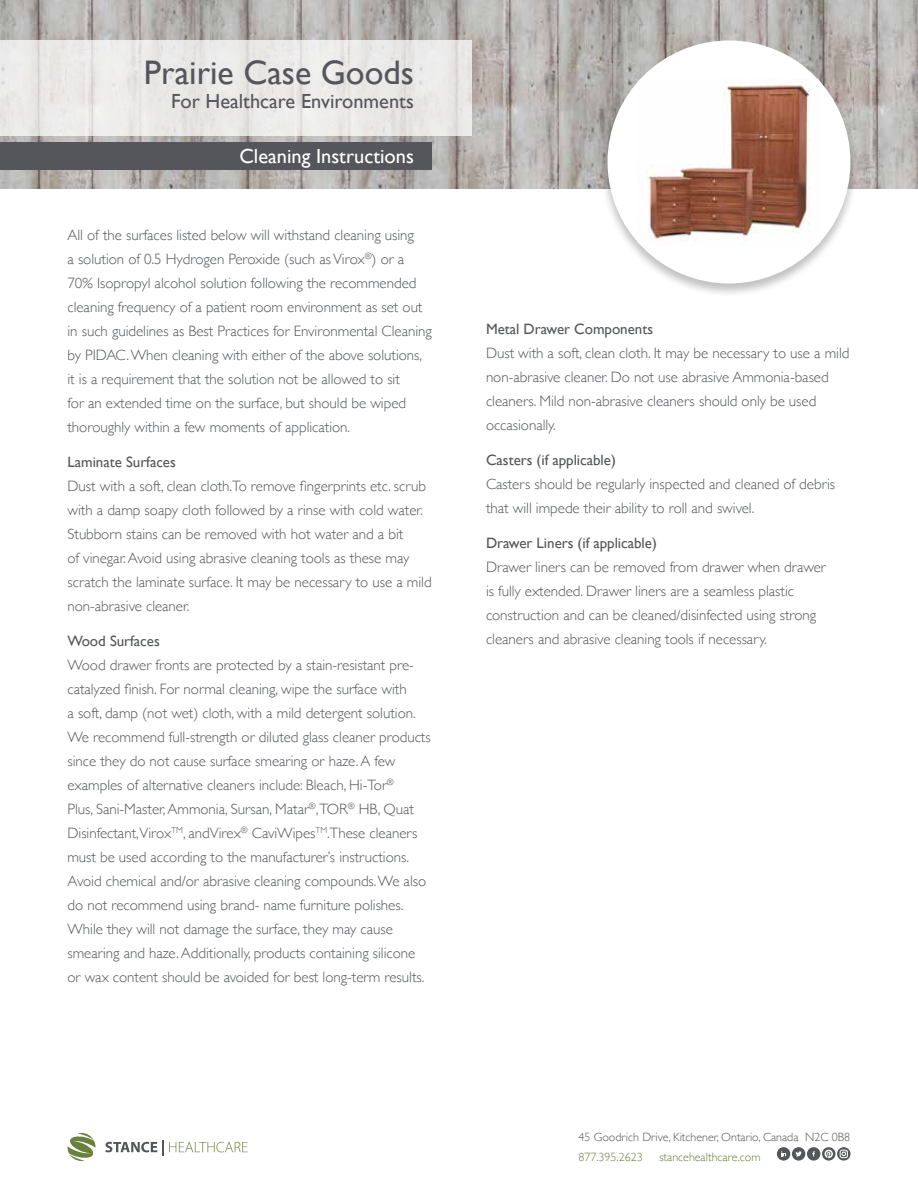
<style>
.page{position:relative;width:918px;height:1188px;background:#fff}
.page>*{position:absolute;margin:0;border:0;box-sizing:border-box;transform-origin:0 0}
.t1{font:34.05px "Gill Sans";color:#55565b}
.t2{font:20.4px "Gill Sans";color:#55565b}
.t3{font:20.4px "Gill Sans";color:#fff}
.t4{font:300 15px/24px "Gill Sans";color:#54565a}
.t5{font:15px "Gill Sans";color:#54565a}
.t6{font:300 12px "Gill Sans";color:#54565a}
.t7{font:300 12px "Gill Sans";color:#68813c}
</style>
<div class="page">
<img style="left:0;top:0;width:918px;height:189px">
<div style="left:0;top:40px;width:472px;height:96px;background:#eae9e8"></div>
<div style="left:0;top:143px;width:432px;height:27px;background:#55565b"></div>
<svg style="left:68px;top:1133px;width:28px;height:28px"></svg>
<svg style="left:105px;top:1141px;width:143px;height:15px"></svg>
<div style="left:792px;top:1147px;width:13px;height:14px;background:#54565a;border-radius:50%"></div>
<svg style="left:822px;top:1147px;width:13px;height:14px"></svg>
<div style="left:807px;top:1147px;width:13px;height:14px;background:#54565a;border-radius:50%"></div>
<svg style="left:812px;top:1151px;width:3px;height:6px"></svg>
<svg style="left:796px;top:1151px;width:6px;height:5px"></svg>
<div style="left:777px;top:1147px;width:13px;height:14px;background:#54565a;border-radius:50%"></div>
<svg style="left:781px;top:1151px;width:5px;height:5px"></svg>
<svg style="left:825px;top:1150px;width:8px;height:8px"></svg>
<svg style="left:837px;top:1147px;width:13px;height:14px"></svg>
<div style="left:840px;top:1150px;width:8px;height:8px;border:1px solid #fff;border-radius:2px"></div>
<svg style="left:841px;top:1151px;width:5px;height:5px"></svg>
<div style="left:599px;top:39px;width:259px;height:259px;background:#000;opacity:.25"></div>
<div style="left:608px;top:40px;width:242px;height:244px;background:#fff;border-radius:50%"></div>
<img style="left:637px;top:78px;width:184px;height:168px">
<h1 class="t1" style="left:144px;top:52px;width:271px">Prairie Case Goods</h1>
<h2 class="t2" style="left:171px;top:89px;width:244px">For Healthcare Environments</h2>
<h2 class="t3" style="left:240px;top:144px;width:176px">Cleaning Instructions</h2>
<p class="t4" style="left:67px;top:222px;width:366px">All of the surfaces listed below will withstand cleaning using<br>a solution of 0.5 Hydrogen Peroxide (such as Virox<sup>®</sup>) or a 70% Isopropyl alcohol solution following the recommended cleaning frequency of a patient room environment as set out in such guidelines as Best Practices for Environmental Cleaning by PIDAC. When cleaning with either of the above solutions, it is a requirement that the solution not be allowed to sit<br>for an extended time on the surface, but should be wiped thoroughly within a few moments of application.</p>
<p class="t5" style="left:67px;top:453px;width:110px">Laminate Surfaces</p>
<p class="t4" style="left:67px;top:473px;width:366px">Dust with a soft, clean cloth.To remove fingerprints etc. scrub with a damp soapy cloth followed by a rinse with cold water.<br>Stubborn stains can be removed with hot water and a bit<br>of vinegar. Avoid using abrasive cleaning tools as these may scratch the laminate surface. It may be necessary to use a mild non-abrasive cleaner.</p>
<p class="t5" style="left:67px;top:632px;width:94px">Wood Surfaces</p>
<p class="t4" style="left:67px;top:652px;width:365px">Wood drawer fronts are protected by a stain-resistant pre&shy;catalyzed finish. For normal cleaning, wipe the surface with<br>a soft, damp (not wet) cloth, with a mild detergent solution.<br>We recommend full-strength or diluted glass cleaner products since they do not cause surface smearing or haze. A few examples of alternative cleaners include: Bleach, Hi-Tor<sup>®<br></sup>Plus, Sani-Master, Ammonia, Sursan, Matar<sup>®</sup>,TOR<sup>®</sup> HB, Quat Disinfectant,Virox<sup>TM</sup>, andVirex<sup>®</sup> CaviWipes<sup>TM</sup>.These cleaners must be used according to the manufacturer’s instructions.<br>Avoid chemical and/or abrasive cleaning compounds. We also do not recommend using brand- name furniture polishes.<br>While they will not damage the surface, they may cause smearing and haze. Additionally, products containing silicone or wax content should be avoided for best long-term results.</p>
<p class="t5" style="left:486px;top:320px;width:169px">Metal Drawer Components</p>
<p class="t4" style="left:486px;top:341px;width:365px">Dust with a soft, clean cloth. It may be necessary to use a mild non-abrasive cleaner. Do not use abrasive Ammonia-based cleaners. Mild non-abrasive cleaners should only be used occasionally.</p>
<p class="t5" style="left:486px;top:451px;width:131px">Casters (if applicable)</p>
<p class="t4" style="left:486px;top:472px;width:351px">Casters should be regularly inspected and cleaned of debris that will impede their ability to roll and swivel.</p>
<p class="t5" style="left:486px;top:534px;width:172px">Drawer Liners (if applicable)</p>
<p class="t4" style="left:486px;top:554px;width:341px">Drawer liners can be removed from drawer when drawer is fully extended. Drawer liners are a seamless plastic construction and can be cleaned/disinfected using strong cleaners and abrasive cleaning tools if necessary.</p>
<p class="t6" style="left:578px;top:1128px;width:273px">45 Goodrich Drive, Kitchener, Ontario, Canada N2C 0B8</p>
<p class="t7" style="left:578px;top:1148px;width:66px">877.395.2623</p>
<p class="t7" style="left:659px;top:1148px;width:103px">stancehealthcare.com</p>
</div>
